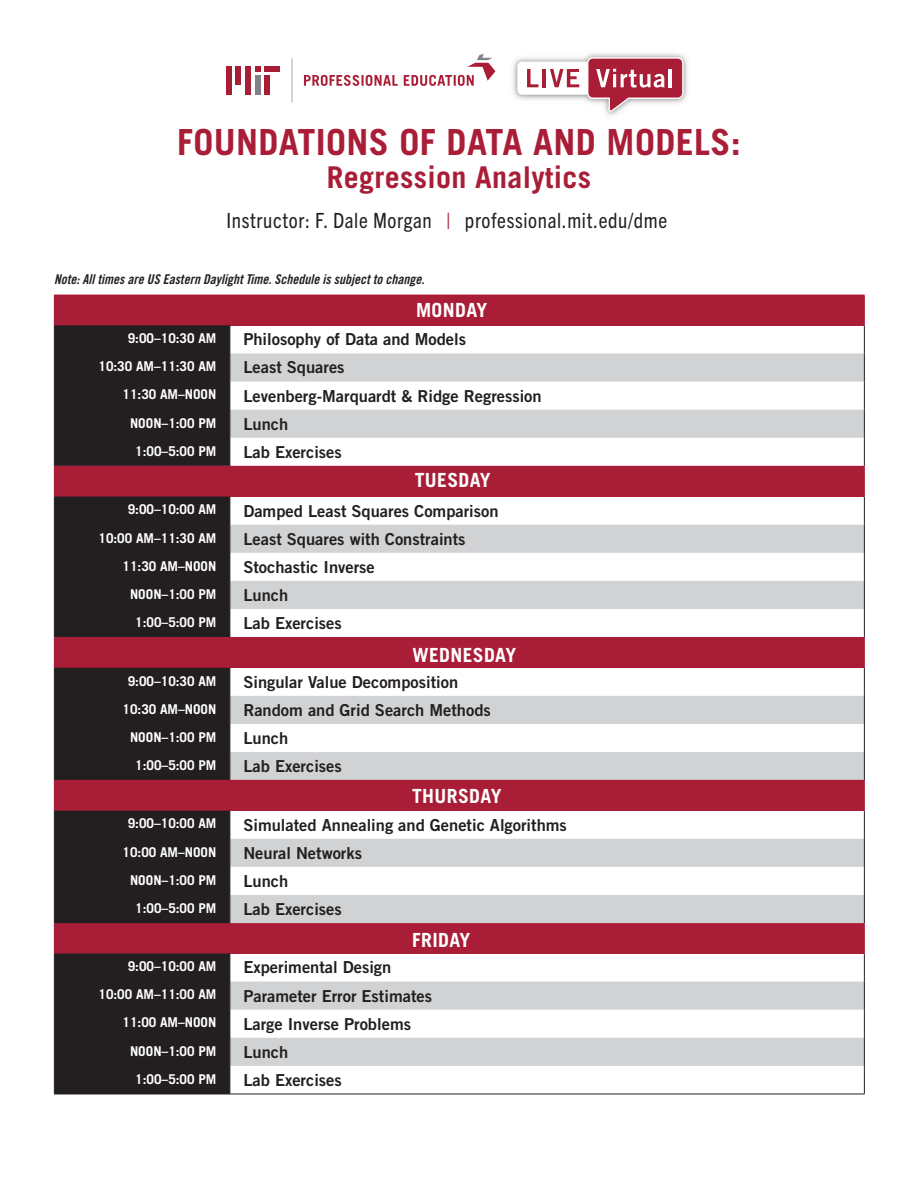
<style>
.page{position:relative;width:918px;height:1188px;background:#fff}
.page>*{position:absolute;margin:0;border:0;box-sizing:border-box;transform-origin:0 0}
.t1{font:700 36px "Trade Gothic LT Std";letter-spacing:.01em;color:#a91d37}
.t2{font:700 30px "Trade Gothic LT Std";letter-spacing:.01em;color:#a91d37}
.t3{font:condensed 21px "Trade Gothic Next LT Pro";letter-spacing:.03em;color:#231f20}
.t4{font:700 19.5px "Trade Gothic LT Std";letter-spacing:.02em;color:#fff}
.t5{font:16.5px "Trade Gothic LT Std Bd 2";color:#231f20}
.t6{font:700 13.5px "Trade Gothic LT Std";color:#fff}
.t7{font:13.5px "Trade Gothic LT Std Bd Cn 20 Obl";color:#231f20}
.s1{color:#a91d37}
</style>
<div class="page">
<div style="left:54px;top:295px;width:810px;height:30px;background:#a91d37"></div>
<svg style="left:231px;top:353px;width:633px;height:85px;fill:#d1d2d4"></svg>
<div style="left:54px;top:325px;width:177px;height:141px;background:#231f20"></div>
<svg style="left:864px;top:325px;width:1px;height:141px"></svg>
<hr style="left:864px;top:295px;width:1px;height:30px;background:#a91d37">
<div style="left:54px;top:466px;width:810px;height:31px;background:#a91d37"></div>
<svg style="left:231px;top:525px;width:633px;height:84px;fill:#d1d2d4"></svg>
<div style="left:54px;top:497px;width:177px;height:140px;background:#231f20"></div>
<svg style="left:864px;top:497px;width:1px;height:140px"></svg>
<hr style="left:230px;top:466px;width:635px;height:1px;background:#a91d37">
<hr style="left:864px;top:467px;width:1px;height:30px;background:#a91d37">
<div style="left:54px;top:923px;width:810px;height:30px;background:#a91d37"></div>
<svg style="left:231px;top:982px;width:633px;height:84px;fill:#d1d2d4"></svg>
<hr style="left:54px;top:1094px;width:176px;height:1px;background:#231f20">
<hr style="left:230px;top:1094px;width:635px;height:1px;background:#231f20">
<div style="left:54px;top:637px;width:810px;height:31px;background:#a91d37"></div>
<svg style="left:231px;top:696px;width:633px;height:84px;fill:#d1d2d4"></svg>
<div style="left:54px;top:668px;width:177px;height:112px;background:#231f20"></div>
<svg style="left:864px;top:668px;width:1px;height:112px"></svg>
<hr style="left:230px;top:637px;width:635px;height:1px;background:#a91d37">
<hr style="left:864px;top:638px;width:1px;height:30px;background:#a91d37">
<div style="left:54px;top:780px;width:810px;height:31px;background:#a91d37"></div>
<svg style="left:231px;top:839px;width:633px;height:84px;fill:#d1d2d4"></svg>
<svg style="left:54px;top:811px;width:177px;height:283px;background:#311e22"></svg>
<svg style="left:864px;top:811px;width:1px;height:283px"></svg>
<hr style="left:230px;top:780px;width:635px;height:1px;background:#a91d37">
<hr style="left:864px;top:781px;width:1px;height:30px;background:#a91d37">
<svg style="left:292px;top:58px;width:1px;height:44px"></svg>
<div style="left:226px;top:66px;width:6px;height:28px;background:#a91d37"></div>
<div style="left:235px;top:66px;width:6px;height:19px;background:#a91d37"></div>
<div style="left:245px;top:66px;width:6px;height:28px;background:#a91d37"></div>
<div style="left:255px;top:75px;width:6px;height:19px;background:#808285"></div>
<div style="left:264px;top:75px;width:6px;height:19px;background:#a91d37"></div>
<div style="left:265px;top:66px;width:15px;height:6px;background:#a91d37"></div>
<svg style="left:255px;top:66px;width:6px;height:6px"></svg>
<svg style="left:304px;top:54px;width:191px;height:32px"></svg>
<img style="left:513px;top:53px;width:175px;height:63px">
<div style="left:517px;top:62px;width:84px;height:33px;background:#fff;border-radius:5px"></div>
<svg style="left:527px;top:69px;width:12px;height:18px"></svg>
<hr style="left:543px;top:69px;width:3px;height:18px;background:#a91d37">
<svg style="left:550px;top:69px;width:29px;height:18px"></svg>
<svg style="left:587px;top:57px;width:97px;height:55px"></svg>
<hr style="left:669px;top:69px;width:3px;height:18px;background:#fff">
<p class="t1" style="left:177px;top:120px;width:565px">FOUNDATIONS OF DATA AND MODELS:</p>
<p class="t2" style="left:327px;top:159px;width:266px">Regression Analytics</p>
<p class="t3" style="left:227px;top:206px;width:442px">Instructor: F. Dale Morgan <span class="s1">|</span> professional.mit.edu/dme</p>
<p class="t7" style="left:54px;top:271px;width:372px">Note: All times are US Eastern Daylight Time. Schedule is subject to change.</p>
<p class="t4" style="left:416px;top:298px;width:73px">MONDAY</p>
<p class="t6" style="left:128px;top:330px;width:90px">9:00–10:30 AM</p>
<p class="t5" style="left:243px;top:329px;width:224px">Philosophy of Data and Models</p>
<p class="t6" style="left:99px;top:358px;width:119px">10:30 AM–11:30 AM</p>
<p class="t5" style="left:243px;top:357px;width:103px">Least Squares</p>
<p class="t6" style="left:123px;top:386px;width:95px">11:30 AM–NOON</p>
<p class="t5" style="left:243px;top:385px;width:300px">Levenberg-Marquardt &amp; Ridge Regression</p>
<p class="t6" style="left:130px;top:414px;width:88px">NOON–1:00 PM</p>
<p class="t5" style="left:243px;top:414px;width:46px">Lunch</p>
<p class="t6" style="left:135px;top:443px;width:83px">1:00–5:00 PM</p>
<p class="t5" style="left:243px;top:442px;width:100px">Lab Exercises</p>
<p class="t4" style="left:415px;top:468px;width:78px">TUESDAY</p>
<p class="t6" style="left:128px;top:501px;width:90px">9:00–10:00 AM</p>
<p class="t5" style="left:243px;top:500px;width:257px">Damped Least Squares Comparison</p>
<p class="t6" style="left:99px;top:529px;width:119px">10:00 AM–11:30 AM</p>
<p class="t5" style="left:243px;top:529px;width:224px">Least Squares with Constraints</p>
<p class="t6" style="left:123px;top:558px;width:95px">11:30 AM–NOON</p>
<p class="t5" style="left:243px;top:557px;width:133px">Stochastic Inverse</p>
<p class="t6" style="left:130px;top:586px;width:88px">NOON–1:00 PM</p>
<p class="t5" style="left:243px;top:585px;width:46px">Lunch</p>
<p class="t6" style="left:135px;top:614px;width:83px">1:00–5:00 PM</p>
<p class="t5" style="left:243px;top:613px;width:100px">Lab Exercises</p>
<p class="t4" style="left:412px;top:643px;width:105px">WEDNESDAY</p>
<p class="t6" style="left:128px;top:673px;width:90px">9:00–10:30 AM</p>
<p class="t5" style="left:243px;top:672px;width:216px">Singular Value Decomposition</p>
<p class="t6" style="left:123px;top:701px;width:95px">10:30 AM–NOON</p>
<p class="t5" style="left:243px;top:700px;width:249px">Random and Grid Search Methods</p>
<p class="t6" style="left:130px;top:729px;width:88px">NOON–1:00 PM</p>
<p class="t5" style="left:243px;top:728px;width:46px">Lunch</p>
<p class="t6" style="left:135px;top:757px;width:83px">1:00–5:00 PM</p>
<p class="t5" style="left:243px;top:756px;width:100px">Lab Exercises</p>
<p class="t4" style="left:412px;top:784px;width:91px">THURSDAY</p>
<p class="t6" style="left:128px;top:815px;width:90px">9:00–10:00 AM</p>
<p class="t5" style="left:243px;top:815px;width:325px">Simulated Annealing and Genetic Algorithms</p>
<p class="t6" style="left:123px;top:843px;width:95px">10:00 AM–NOON</p>
<p class="t5" style="left:243px;top:843px;width:120px">Neural Networks</p>
<p class="t6" style="left:130px;top:872px;width:88px">NOON–1:00 PM</p>
<p class="t5" style="left:243px;top:871px;width:46px">Lunch</p>
<p class="t6" style="left:135px;top:900px;width:83px">1:00–5:00 PM</p>
<p class="t5" style="left:243px;top:899px;width:100px">Lab Exercises</p>
<p class="t4" style="left:412px;top:928px;width:60px">FRIDAY</p>
<p class="t6" style="left:128px;top:958px;width:90px">9:00–10:00 AM</p>
<p class="t5" style="left:243px;top:957px;width:150px">Experimental Design</p>
<p class="t6" style="left:99px;top:986px;width:119px">10:00 AM–11:00 AM</p>
<p class="t5" style="left:243px;top:985px;width:190px">Parameter Error Estimates</p>
<p class="t6" style="left:123px;top:1014px;width:95px">11:00 AM–NOON</p>
<p class="t5" style="left:243px;top:1014px;width:169px">Large Inverse Problems</p>
<p class="t6" style="left:130px;top:1043px;width:88px">NOON–1:00 PM</p>
<p class="t5" style="left:243px;top:1042px;width:46px">Lunch</p>
<p class="t6" style="left:135px;top:1071px;width:83px">1:00–5:00 PM</p>
<p class="t5" style="left:243px;top:1070px;width:100px">Lab Exercises</p>
</div>
